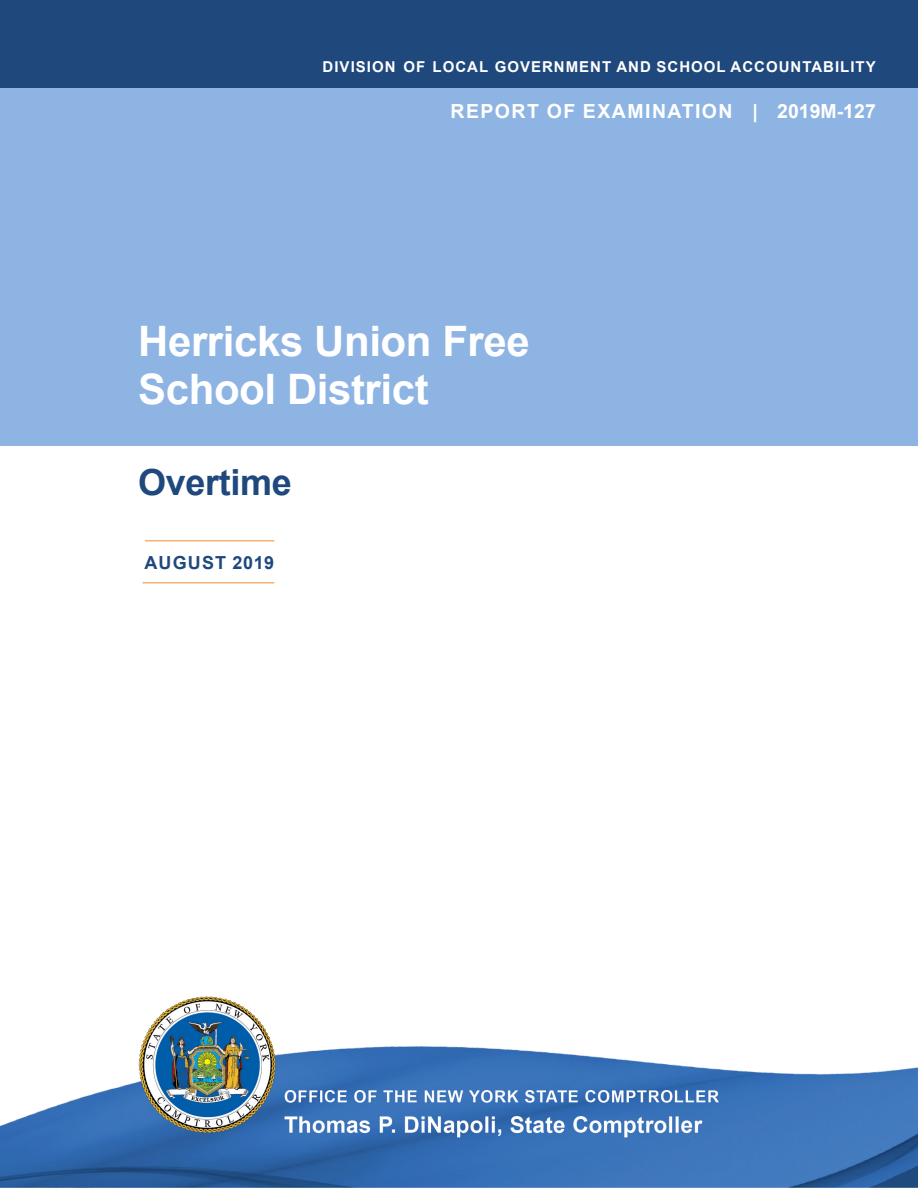
<style>
.page{position:relative;width:918px;height:1188px;background:#fff}
.page>*{position:absolute;margin:0;border:0;box-sizing:border-box;transform-origin:0 0}
.t1{font:700 42px/48px "Arial";letter-spacing:-.01em;color:#fff}
.t2{font:700 36px "Arial";letter-spacing:-.01em;color:#1f497d}
.t3{font:700 19.5px "Arial";letter-spacing:.075em;color:#fff}
.Sidebar_Text{font:700 18px "Arial";letter-spacing:.065em;color:#1f497d}
.t4{font:700 15px "Arial";letter-spacing:.065em;color:#fff}
</style>
<div class="page">
<div style="left:0;top:0;width:918px;height:446px;background:#8eb4e3"></div>
<div style="left:0;top:0;width:918px;height:88px;background:#1f497d"></div>
<hr style="left:145px;top:540px;width:129px;height:2px;background:#f9b074">
<hr style="left:143px;top:582px;width:131px;height:2px;background:#f9b074">
<img style="left:0;top:996px;width:918px;height:192px">
<p class="t4" style="left:323px;top:56px;width:555px">DIVISION OF LOCAL GOVERNMENT AND SCHOOL ACCOUNTABILITY</p>
<p class="t3" style="left:451px;top:97px;width:427px">REPORT OF EXAMINATION | 2019M-127</p>
<p class="t1" style="left:138px;top:317px;width:393px">Herricks Union Free<br>School District</p>
<p class="t2" style="left:138px;top:457px;width:155px">Overtime</p>
<p class="Sidebar_Text" style="left:144px;top:549px;width:131px">AUGUST 2019</p>
</div>
